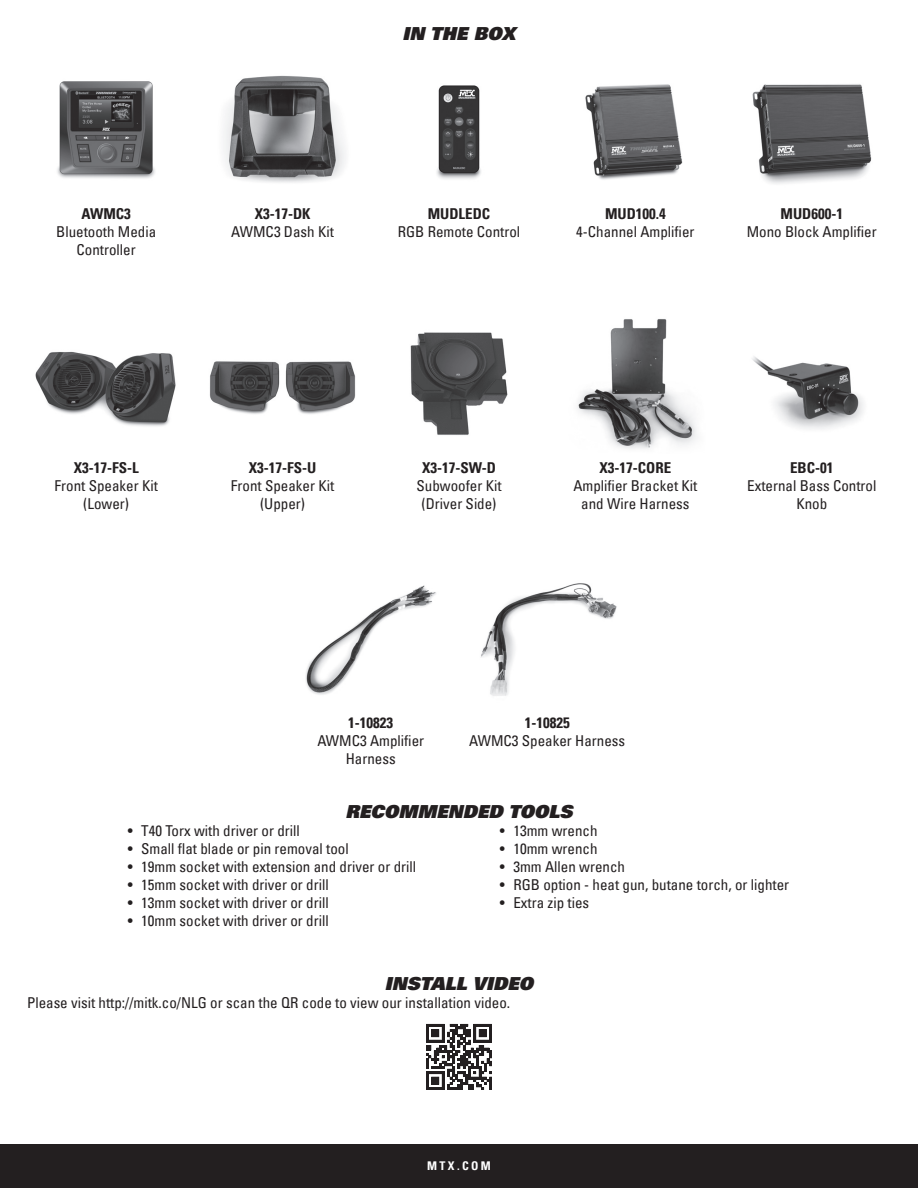
<style>
.page{position:relative;width:918px;height:1188px;background:#fff}
.page>*{position:absolute;margin:0;border:0;box-sizing:border-box;transform-origin:0 0}
.t1{font:italic 900 18px "Univers LT";color:#231f20}
.t2{font:condensed 15px/18px "Univers LT";color:#231f20;text-align:center}
.t3{font:700 condensed 15px "Univers LT";color:#231f20}
.t4{font:700 condensed 12px "Univers LT";letter-spacing:.2em;color:#fff}
</style>
<div class="page">
<div style="left:0;top:1144px;width:918px;height:44px;background:#231f20"></div>
<img style="left:57px;top:81px;width:98px;height:98px">
<img style="left:35px;top:351px;width:141px;height:75px">
<img style="left:577px;top:319px;width:120px;height:130px">
<img style="left:224px;top:75px;width:121px;height:108px">
<img style="left:436px;top:85px;width:45px;height:94px">
<img style="left:305px;top:585px;width:131px;height:110px">
<img style="left:585px;top:84px;width:98px;height:96px">
<img style="left:752px;top:356px;width:112px;height:73px">
<img style="left:481px;top:583px;width:136px;height:113px">
<img style="left:410px;top:332px;width:98px;height:103px">
<img style="left:752px;top:84px;width:120px;height:100px">
<img style="left:209px;top:361px;width:147px;height:53px">
<svg style="left:426px;top:1024px;width:66px;height:66px"></svg>
<p class="t3" style="left:81px;top:204px;width:51px">AWMC3</p>
<p class="t2" style="left:56px;top:222px;width:101px">Bluetooth Media<br>Controller</p>
<p class="t1" style="left:403px;top:22px;width:114px">IN THE BOX</p>
<p class="t3" style="left:255px;top:204px;width:57px">X3-17-DK</p>
<p class="t2" style="left:231px;top:222px;width:104px">AWMC3 Dash Kit</p>
<p class="t3" style="left:428px;top:204px;width:64px">MUDLEDC</p>
<p class="t2" style="left:398px;top:222px;width:124px">RGB Remote Control</p>
<p class="t3" style="left:605px;top:204px;width:62px">MUD100.4</p>
<p class="t2" style="left:576px;top:222px;width:120px">4-Channel Amplifier</p>
<p class="t3" style="left:781px;top:204px;width:64px">MUD600-1</p>
<p class="t2" style="left:747px;top:222px;width:131px">Mono Block Amplifier</p>
<p class="t3" style="left:74px;top:459px;width:66px">X3-17-FS-L</p>
<p class="t2" style="left:55px;top:477px;width:105px">Front Speaker Kit (Lower)</p>
<p class="t3" style="left:249px;top:459px;width:69px">X3-17-FS-U</p>
<p class="t2" style="left:231px;top:477px;width:105px">Front Speaker Kit (Upper)</p>
<p class="t3" style="left:422px;top:459px;width:75px">X3-17-SW-D</p>
<p class="t2" style="left:417px;top:477px;width:87px">Subwoofer Kit (Driver Side)</p>
<p class="t3" style="left:600px;top:459px;width:73px">X3-17-CORE</p>
<p class="t2" style="left:573px;top:477px;width:126px">Amplifier Bracket Kit and Wire Harness</p>
<p class="t3" style="left:790px;top:459px;width:45px">EBC-01</p>
<p class="t2" style="left:747px;top:477px;width:131px">External Bass Control<br>Knob</p>
<p class="t3" style="left:348px;top:714px;width:46px">1-10823</p>
<p class="t2" style="left:317px;top:732px;width:108px">AWMC3 Amplifier<br>Harness</p>
<p class="t3" style="left:525px;top:714px;width:46px">1-10825</p>
<p class="t2" style="left:469px;top:732px;width:158px">AWMC3 Speaker Harness</p>
<p class="t1" style="left:346px;top:799px;width:228px">RECOMMENDED TOOLS</p>
<p class="t2" style="left:128px;top:821px;width:174px">• T40 Torx with driver or drill</p>
<p class="t2" style="left:128px;top:839px;width:222px">• Small flat blade or pin removal tool</p>
<p class="t2" style="left:128px;top:857px;width:290px">• 19mm socket with extension and driver or drill</p>
<p class="t2" style="left:128px;top:875px;width:202px">• 15mm socket with driver or drill</p>
<p class="t2" style="left:128px;top:893px;width:202px">• 13mm socket with driver or drill</p>
<p class="t2" style="left:128px;top:911px;width:202px">• 10mm socket with driver or drill</p>
<p class="t2" style="left:500px;top:821px;width:99px">• 13mm wrench</p>
<p class="t2" style="left:500px;top:839px;width:99px">• 10mm wrench</p>
<p class="t2" style="left:500px;top:857px;width:127px">• 3mm Allen wrench</p>
<p class="t2" style="left:500px;top:875px;width:291px">• RGB option - heat gun, butane torch, or lighter</p>
<p class="t2" style="left:500px;top:893px;width:91px">• Extra zip ties</p>
<p class="t1" style="left:385px;top:972px;width:150px">INSTALL VIDEO</p>
<p class="t2" style="left:27px;top:994px;width:485px">Please visit http://mitk.co/NLG or scan the QR code to view our installation video.</p>
<p class="t4" style="left:427px;top:1158px;width:65px">MTX.COM</p>
</div>
